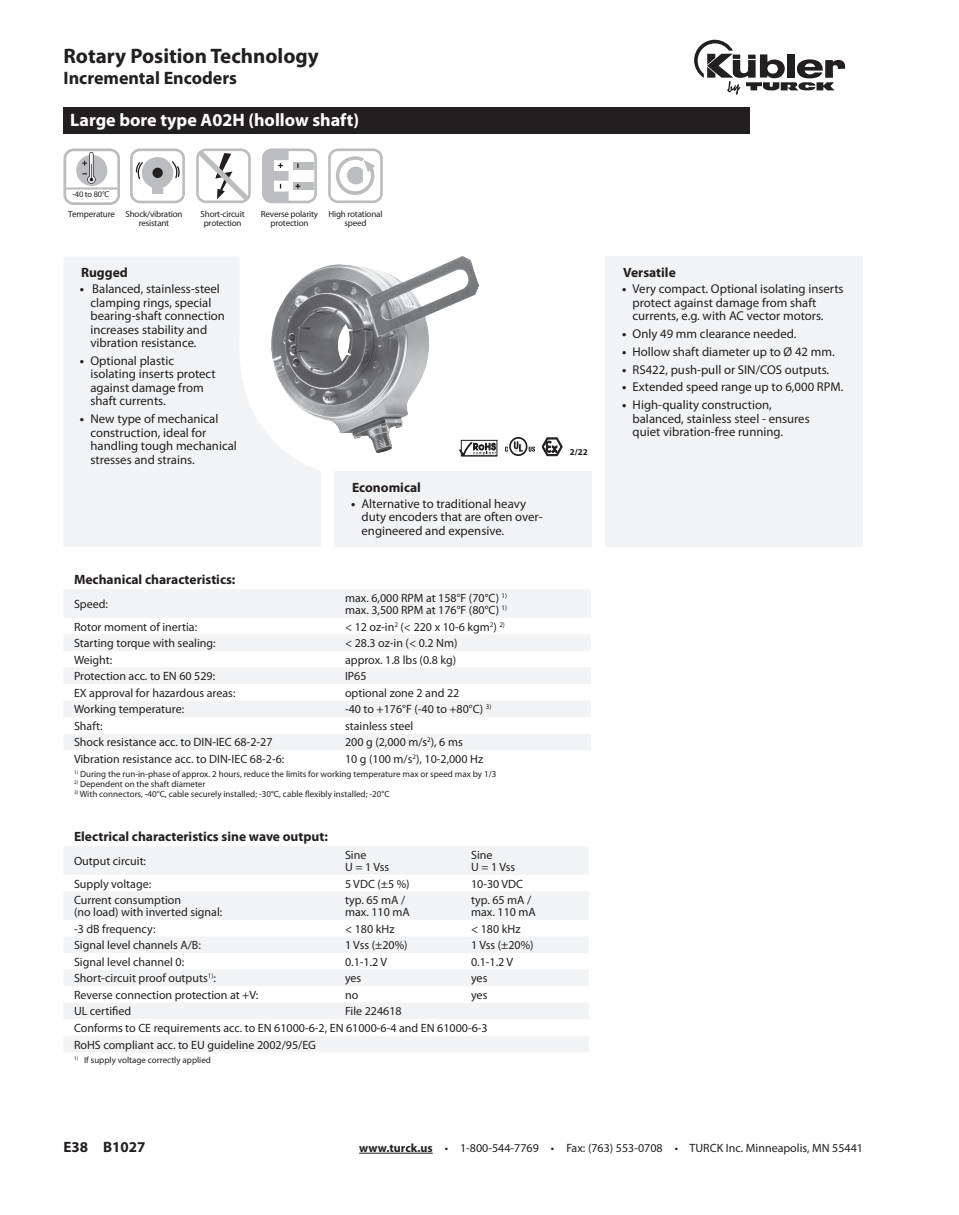
<style>
.page{position:relative;width:959px;height:1215px;background:#fff}
.page>*{position:absolute;margin:0;border:0;box-sizing:border-box;transform-origin:0 0}
.t1{font:700 21px "Myriad Pro";color:#231f20}
.t2{font:700 18px "Myriad Pro";color:#fff}
.t3{font:700 18px "Myriad Pro";color:#231f20}
.t4{font:700 15px "Myriad Pro";color:#231f20}
.t5{font:700 13.5px "Myriad Pro";color:#231f20}
.t6{font:12.75px/13.5px "Myriad Pro";color:#231f20}
.t7{font:12px/12px "Myriad Pro";color:#231f20}
.t8{font:9px "Myriad Pro";color:#231f20}
.t9{font:9px/9px "Myriad Pro";letter-spacing:-.02em;color:#231f20;text-align:center}
.t10{font:700 9px "Myriad Pro";color:#231f20}
.t11{font:8.4px "Myriad Pro";color:#231f20}
.s1{font-weight:700}
</style>
<div class="page">
<svg style="left:694px;top:40px;width:151px;height:55px"></svg>
<hr style="left:359px;top:1153px;width:74px;height:1px;background:#231f20">
<div style="left:63px;top:107px;width:687px;height:27px;background:#231f20"></div>
<svg style="left:64px;top:589px;width:527px;height:161px;fill:#f2f3f4"></svg>
<svg style="left:64px;top:846px;width:525px;height:206px;fill:#f2f3f4"></svg>
<div style="left:328px;top:149px;width:55px;height:54px;border:3px solid #bcbdc0;border-radius:8px"></div>
<svg style="left:336px;top:156px;width:39px;height:39px"></svg>
<svg style="left:196px;top:148px;width:55px;height:55px"></svg>
<div style="left:262px;top:149px;width:55px;height:54px;border:3px solid #bcbdc0;border-radius:8px"></div>
<div style="left:293px;top:182px;width:21px;height:8px;background:#bcbdc0"></div>
<div style="left:293px;top:162px;width:21px;height:7px;background:#bcbdc0"></div>
<svg style="left:262px;top:148px;width:38px;height:55px"></svg>
<div style="left:130px;top:149px;width:55px;height:54px;border:3px solid #bcbdc0;border-radius:8px"></div>
<svg style="left:135px;top:157px;width:45px;height:37px"></svg>
<div style="left:63px;top:148px;width:56px;height:57px;border:3px solid #bcbdc0;border-radius:9px"></div>
<hr style="left:65px;top:187px;width:53px;height:3px;background:#bcbdc0">
<div style="left:76px;top:155px;width:31px;height:31px;background:#bcbdc0;border-radius:50%"></div>
<svg style="left:83px;top:151px;width:13px;height:33px"></svg>
<svg style="left:67px;top:190px;width:49px;height:10px"></svg>
<div style="left:334px;top:471px;width:258px;height:76px;background:#f2f3f4"></div>
<svg style="left:64px;top:257px;width:257px;height:289px;fill:#f2f3f4"></svg>
<div style="left:605px;top:256px;width:258px;height:291px;background:#f2f3f4"></div>
<img style="left:505px;top:437px;width:30px;height:19px">
<svg style="left:460px;top:440px;width:36px;height:16px"></svg>
<hr style="left:461px;top:456px;width:36px;height:1px;background:#231f20">
<svg style="left:542px;top:438px;width:20px;height:18px"></svg>
<img style="left:271px;top:256px;width:207px;height:196px">
<h1 class="t1" style="left:63px;top:42px;width:257px">Rotary Position Technology</h1>
<h2 class="t3" style="left:63px;top:66px;width:175px">Incremental Encoders</h2>
<p class="t2" style="left:70px;top:108px;width:290px">Large bore type A02H (hollow shaft)</p>
<p class="t11" style="left:72px;top:189px;width:38px">-40 to 80°C</p>
<p class="t9" style="left:68px;top:210px;width:48px">Temperature</p>
<p class="t9" style="left:125px;top:210px;width:59px">Shock/vibration resistant</p>
<p class="t9" style="left:200px;top:210px;width:46px">Short-circuit protection</p>
<p class="t9" style="left:261px;top:210px;width:59px">Reverse polarity protection</p>
<p class="t9" style="left:328px;top:210px;width:56px">High rotational speed</p>
<p class="t5" style="left:81px;top:264px;width:48px">Rugged</p>
<p class="t6" style="left:90px;top:282px;width:136px;text-indent:-11px"><span class="s1">•</span> Balanced, stainless-steel clamping rings, special bearing-shaft connection increases stability and vibration resistance.</p>
<p class="t6" style="left:90px;top:354px;width:127px;text-indent:-11px"><span class="s1">•</span> Optional plastic isolating inserts protect against damage from shaft currents.</p>
<p class="t6" style="left:90px;top:412px;width:148px;text-indent:-11px"><span class="s1">•</span> New type of mechanical construction, ideal for handling tough mechanical stresses and strains.</p>
<p class="t5" style="left:352px;top:479px;width:70px">Economical</p>
<p class="t6" style="left:361px;top:497px;width:182px;text-indent:-11px"><span class="s1">•</span> Alternative to traditional heavy duty encoders that are often over&shy;engineered and expensive.</p>
<p class="t5" style="left:74px;top:571px;width:163px">Mechanical characteristics:</p>
<p class="t7" style="left:74px;top:598px;width:36px">Speed:</p>
<p class="t7" style="left:345px;top:592px;width:164px">max. 6,000 RPM at 158°F (70°C) <sup>1) </sup>max. 3,500 RPM at 176°F (80°C) <sup>1)</sup></p>
<p class="t7" style="left:74px;top:620px;width:125px">Rotor moment of inertia:</p>
<p class="t7" style="left:345px;top:620px;width:161px">&lt; 12 oz-in<sup>2</sup> (&lt; 220 x 10-6 kgm<sup>2</sup>) <sup>2)</sup></p>
<p class="t7" style="left:74px;top:637px;width:143px">Starting torque with sealing:</p>
<p class="t7" style="left:345px;top:637px;width:114px">&lt; 28.3 oz-in (&lt; 0.2 Nm)</p>
<p class="t7" style="left:74px;top:653px;width:40px">Weight:</p>
<p class="t7" style="left:345px;top:653px;width:113px">approx. 1.8 lbs (0.8 kg)</p>
<p class="t7" style="left:74px;top:670px;width:143px">Protection acc. to EN 60 529:</p>
<p class="t7" style="left:345px;top:670px;width:23px">IP65</p>
<p class="t7" style="left:74px;top:687px;width:163px">EX approval for hazardous areas:</p>
<p class="t7" style="left:345px;top:687px;width:116px">optional zone 2 and 22</p>
<p class="t7" style="left:74px;top:703px;width:112px">Working temperature:</p>
<p class="t7" style="left:345px;top:703px;width:148px">-40 to +176°F (-40 to +80°C) <sup>3)</sup></p>
<p class="t7" style="left:74px;top:720px;width:30px">Shaft:</p>
<p class="t7" style="left:345px;top:720px;width:70px">stainless steel</p>
<p class="t7" style="left:74px;top:736px;width:200px">Shock resistance acc. to DIN-IEC 68-2-27</p>
<p class="t7" style="left:345px;top:736px;width:119px">200 g (2,000 m/s<sup>2</sup>), 6 ms</p>
<p class="t7" style="left:74px;top:753px;width:212px">Vibration resistance acc. to DIN-IEC 68-2-6:</p>
<p class="t7" style="left:345px;top:753px;width:140px">10 g (100 m/s<sup>2</sup>), 10-2,000 Hz</p>
<p class="t8" style="left:74px;top:769px;width:424px"><sup>1)</sup> During the run-in-phase of approx. 2 hours, reduce the limits for working temperature max or speed max by 1/3</p>
<p class="t8" style="left:74px;top:779px;width:133px"><sup>2)</sup> Dependent on the shaft diameter</p>
<p class="t8" style="left:74px;top:788px;width:317px"><sup>3)</sup> With connectors, -40°C, cable securely installed; -30°C, cable flexibly installed; -20°C</p>
<p class="t5" style="left:74px;top:828px;width:255px">Electrical characteristics sine wave output:</p>
<p class="t7" style="left:74px;top:855px;width:74px">Output circuit:</p>
<p class="t7" style="left:345px;top:849px;width:46px">Sine<br>U=1Vss</p>
<p class="t7" style="left:471px;top:849px;width:46px">Sine<br>U=1Vss</p>
<p class="t7" style="left:74px;top:877px;width:79px">Supply voltage:</p>
<p class="t7" style="left:345px;top:877px;width:66px">5 VDC (±5 %)</p>
<p class="t7" style="left:471px;top:877px;width:54px">10-30 VDC</p>
<p class="t7" style="left:74px;top:894px;width:150px">Current consumption<br>(no load) with inverted signal:</p>
<p class="t7" style="left:345px;top:894px;width:66px">typ. 65 mA / max. 110 mA</p>
<p class="t7" style="left:471px;top:894px;width:66px">typ. 65 mA / max. 110 mA</p>
<p class="t7" style="left:74px;top:922px;width:83px">-3 dB frequency:</p>
<p class="t7" style="left:345px;top:922px;width:51px">&lt; 180 kHz</p>
<p class="t7" style="left:471px;top:922px;width:51px">&lt; 180 kHz</p>
<p class="t7" style="left:74px;top:939px;width:128px">Signal level channels A/B:</p>
<p class="t7" style="left:345px;top:939px;width:64px">1 Vss (±20%)</p>
<p class="t7" style="left:471px;top:939px;width:64px">1 Vss (±20%)</p>
<p class="t7" style="left:74px;top:956px;width:112px">Signal level channel 0:</p>
<p class="t7" style="left:345px;top:956px;width:44px">0.1-1.2 V</p>
<p class="t7" style="left:471px;top:956px;width:44px">0.1-1.2 V</p>
<p class="t7" style="left:74px;top:972px;width:143px">Short-circuit proof outputs<sup>1)</sup>:</p>
<p class="t7" style="left:345px;top:972px;width:18px">yes</p>
<p class="t7" style="left:471px;top:972px;width:18px">yes</p>
<p class="t7" style="left:74px;top:989px;width:186px">Reverse connection protection at +V:</p>
<p class="t7" style="left:345px;top:989px;width:15px">no</p>
<p class="t7" style="left:471px;top:989px;width:18px">yes</p>
<p class="t7" style="left:74px;top:1005px;width:59px">UL certified</p>
<p class="t7" style="left:74px;top:1003px;width:415px;line-height:16.5px;text-indent:271px">File 224618<br>Conforms to CE requirements acc. to EN 61000-6-2, EN 61000-6-4 and EN 61000-6-3<br>RoHS compliant acc. to EU guideline 2002/95/EG</p>
<p class="t8" style="left:74px;top:1054px;width:138px"><sup>1)</sup> If supply voltage correctly applied</p>
<p class="t10" style="left:569px;top:446px;width:19px">2/22</p>
<p class="t5" style="left:623px;top:264px;width:54px">Versatile</p>
<p class="t6" style="left:632px;top:282px;width:213px;text-indent:-11px"><span class="s1">•</span> Very compact. Optional isolating inserts protect against damage from shaft currents, e.g. with AC vector motors.</p>
<p class="t6" style="left:622px;top:327px;width:176px"><span class="s1">•</span> Only 49 mm clearance needed.</p>
<p class="t6" style="left:622px;top:345px;width:214px"><span class="s1">•</span> Hollow shaft diameter up to Ø 42 mm.</p>
<p class="t6" style="left:622px;top:362px;width:209px"><span class="s1">•</span> RS422, push-pull or SIN/COS outputs.</p>
<p class="t6" style="left:622px;top:380px;width:223px"><span class="s1">•</span> Extended speed range up to 6,000 RPM.</p>
<p class="t6" style="left:632px;top:398px;width:179px;text-indent:-11px"><span class="s1">•</span> High-quality construction, balanced, stainless steel - ensures quiet vibration-free running.</p>
<p class="t4" style="left:63px;top:1137px;width:84px">E38 B1027</p>
<p class="t7" style="left:359px;top:1142px;width:505px"><span class="s1">www.turck.us</span> • 1-800-544-7769 • Fax: (763) 553-0708 • TURCK Inc. Minneapolis, MN 55441</p>
</div>
